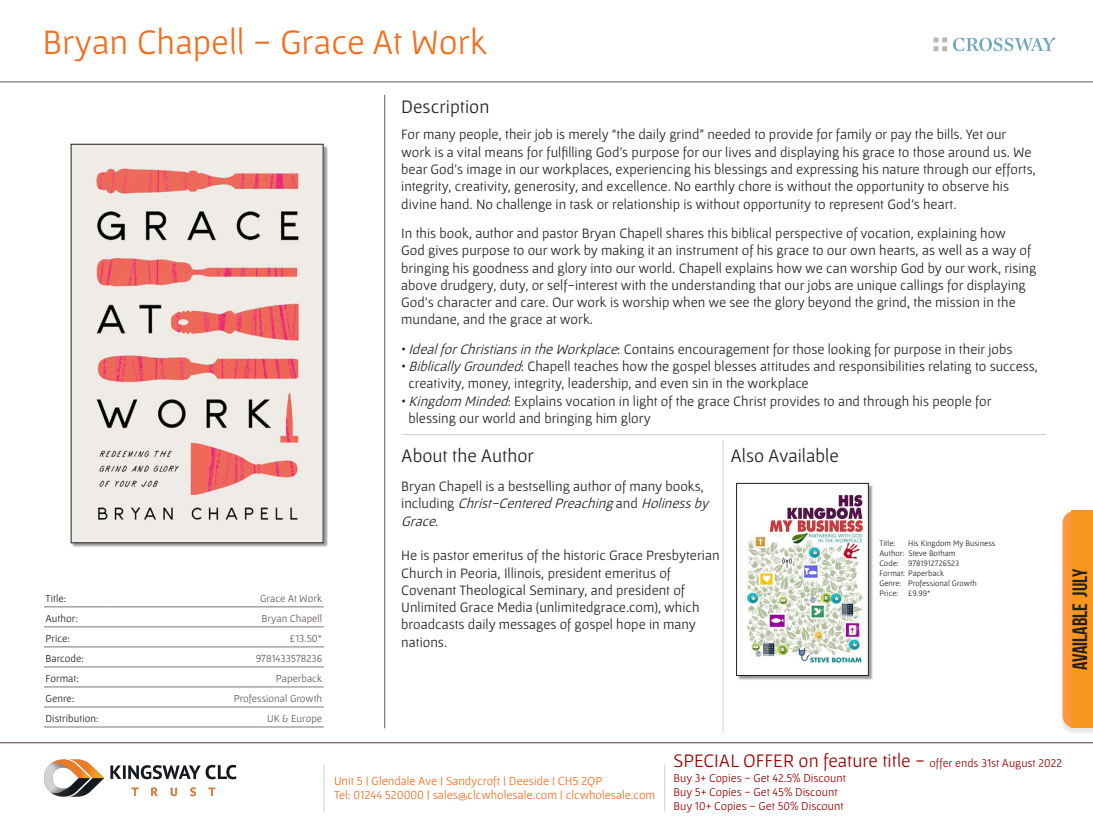
<style>
.page{position:relative;width:1093px;height:820px;background:#fff}
.page>*{position:absolute;margin:0;border:0;box-sizing:border-box;transform-origin:0 0}
.t1{font:36px "Gafata";color:#f36e21}
.t2{font:20.8px "Bebas Neue";color:#231f20}
.t3{font:19.2px "Gafata";color:#9c0000}
.t4{font:19.2px "Gafata";color:#231f20}
.t5{font:14.4px/17.3px "Gafata";color:#231f20}
.t6{font:12.4px "Gafata";color:#f36e21}
.t7{font:12px "Gafata";color:#9c0000}
.t8{font:10.8px "Gafata";color:#645a57}
.t9{font:10.8px "Gafata";color:#231f20}
.t10{font:8.4px "Gafata";color:#231f20}
.s1{font-style:italic}
.s2{font-size:12px}
</style>
<div class="page">
<hr style="left:0;top:81px;width:1093px;height:1px;background:#7b7574">
<hr style="left:0;top:741px;width:1093px;height:2px;background:#655a57">
<hr style="left:323px;top:764px;width:1px;height:48px;background:#7b7574">
<div style="left:1060px;top:512px;width:33px;height:221px;background:#231f20;opacity:.1"></div>
<svg style="left:1062px;top:510px;width:10px;height:217px;background:#fd9e4c"></svg>
<div style="left:1072px;top:510px;width:21px;height:217px;background:#f7971d"></div>
<hr style="left:384px;top:95px;width:1px;height:633px;background:#7b7574">
<hr style="left:110px;top:726px;width:214px;height:1px;background:#7b7574">
<hr style="left:44px;top:606px;width:66px;height:1px;background:#7b7574">
<hr style="left:110px;top:606px;width:214px;height:1px;background:#7b7574">
<hr style="left:44px;top:626px;width:66px;height:1px;background:#7b7574">
<hr style="left:110px;top:626px;width:214px;height:1px;background:#7b7574">
<hr style="left:44px;top:646px;width:66px;height:1px;background:#7b7574">
<hr style="left:110px;top:646px;width:214px;height:1px;background:#7b7574">
<hr style="left:44px;top:666px;width:66px;height:1px;background:#7b7574">
<hr style="left:110px;top:666px;width:214px;height:1px;background:#7b7574">
<hr style="left:44px;top:686px;width:66px;height:1px;background:#7b7574">
<hr style="left:110px;top:686px;width:214px;height:1px;background:#7b7574">
<hr style="left:44px;top:706px;width:66px;height:1px;background:#7b7574">
<hr style="left:110px;top:706px;width:214px;height:1px;background:#7b7574">
<hr style="left:401px;top:434px;width:645px;height:1px;background:#7b7574">
<img style="left:28px;top:726px;width:235px;height:71px">
<hr style="left:664px;top:764px;width:1px;height:48px;background:#7b7574">
<div style="left:737px;top:483px;width:136px;height:197px;background:#7b7574;opacity:.75"></div>
<img style="left:738px;top:485px;width:128px;height:188px">
<div style="left:736px;top:483px;width:132px;height:192px;border:1px solid #231f20"></div>
<hr style="left:722px;top:440px;width:2px;height:292px;background:#7b7574">
<div style="left:72px;top:145px;width:256px;height:402px;background:#7b7574;opacity:.75"></div>
<img style="left:73px;top:146px;width:248px;height:394px">
<img style="left:933px;top:37px;width:123px;height:15px">
<p class="t1" style="left:42px;top:20px;width:447px">Bryan Chapell - Grace At Work</p>
<p class="t9" style="left:46px;top:591px;width:22px">Title:</p>
<p class="t8" style="left:260px;top:591px;width:64px">Grace At Work</p>
<p class="t9" style="left:46px;top:611px;width:34px">Author:</p>
<p class="t8" style="left:262px;top:611px;width:62px">Bryan Chapell</p>
<p class="t9" style="left:46px;top:631px;width:26px">Price:</p>
<p class="t8" style="left:290px;top:631px;width:34px">£13.50*</p>
<p class="t9" style="left:46px;top:651px;width:40px">Barcode:</p>
<p class="t8" style="left:256px;top:651px;width:68px">9781433578236</p>
<p class="t9" style="left:46px;top:671px;width:35px">Format:</p>
<p class="t8" style="left:276px;top:671px;width:48px">Paperback</p>
<p class="t9" style="left:46px;top:691px;width:30px">Genre:</p>
<p class="t8" style="left:234px;top:691px;width:90px">Professional Growth</p>
<p class="t9" style="left:46px;top:711px;width:54px">Distribution:</p>
<p class="t8" style="left:267px;top:711px;width:56px">UK &amp; Europe</p>
<p class="t4" style="left:401px;top:95px;width:90px">Description</p>
<p class="t5" style="left:401px;top:126px;width:636px">For many people, their job is merely “the daily grind” needed to provide for family or pay the bills. Yet our work is a vital means for fulfilling God’s purpose for our lives and displaying his grace to those around us. We bear God’s image in our workplaces, experiencing his blessings and expressing his nature through our efforts, integrity, creativity, generosity, and excellence. No earthly chore is without the opportunity to observe his divine hand. No challenge in task or relationship is without opportunity to represent God’s heart.</p>
<p class="t5" style="left:401px;top:224px;width:636px">In this book, author and pastor Bryan Chapell shares this biblical perspective of vocation, explaining how<br>God gives purpose to our work by making it an instrument of his grace to our own hearts, as well as a way of bringing his goodness and glory into our world. Chapell explains how we can worship God by our work, rising above drudgery, duty, or self-interest with the understanding that our jobs are unique callings for displaying God’s character and care. Our work is worship when we see the glory beyond the grind, the mission in the mundane, and the grace at work.</p>
<p class="t5" style="left:401px;top:340px;width:613px">•<span class="s1">IdealforChristiansintheWorkplace</span>: Contains encouragement for those looking for purpose in their jobs</p>
<p class="t5" style="left:408px;top:357px;width:631px;text-indent:-7px">• <span class="s1">Biblically Grounded</span>: Chapell teaches how the gospel blesses attitudes and responsibilities relating to success, creativity, money, integrity, leadership, and even sin in the workplace</p>
<p class="t5" style="left:408px;top:391px;width:585px;text-indent:-7px">• <span class="s1">Kingdom Minded</span>: Explains vocation in light of the grace Christ provides to and through his people for blessing our world and bringing him glory</p>
<p class="t4" style="left:731px;top:444px;width:110px">Also Available</p>
<p class="t4" style="left:401px;top:444px;width:134px">About the Author</p>
<p class="t5" style="left:401px;top:477px;width:308px">Bryan Chapell is a bestselling author of many books, i n c l u d i n g <span class="s1">Christ-CenteredPreaching</span>a n d <span class="s1">Holinessby<br>Grace</span>.</p>
<p class="t5" style="left:401px;top:546px;width:320px">He is pastor emeritus of the historic Grace Presbyterian Church in Peoria, Illinois, president emeritus of Covenant Theological Seminary, and president of Unlimited Grace Media (unlimitedgrace.com), which broadcasts daily messages of gospel hope in many nations.</p>
<p class="t10" style="left:879px;top:538px;width:18px">Title:</p>
<p class="t10" style="left:908px;top:538px;width:89px">His Kingdom My Business</p>
<p class="t10" style="left:879px;top:548px;width:78px">Author: Steve Botham</p>
<p class="t10" style="left:879px;top:558px;width:81px">Code: 9781912726523</p>
<p class="t10" style="left:879px;top:568px;width:67px">Format: Paperback</p>
<p class="t10" style="left:879px;top:578px;width:99px">Genre: Professional Growth</p>
<p class="t10" style="left:879px;top:588px;width:53px">Price: £9.99*</p>
<p class="t2" style="left:1069px;top:669px;width:102px;rotate:-90deg">Available july</p>
<p class="t6" style="left:334px;top:772px;width:270px">Unit 5 | Glendale Ave | Sandycroft | Deeside | CH5 2QP</p>
<p class="t6" style="left:334px;top:787px;width:323px">Tel: 01244 520000 | sales@clcwholesale.com | clcwholesale.com</p>
<p class="t3" style="left:673px;top:749px;width:390px">SPECIAL OFFER on feature title - <span class="s2">offer ends 31st August 2022</span></p>
<p class="t7" style="left:673px;top:770px;width:174px">Buy 3+ Copies - Get 42.5% Discount</p>
<p class="t7" style="left:673px;top:784px;width:166px">Buy 5+ Copies - Get 45% Discount</p>
<p class="t7" style="left:673px;top:799px;width:172px">Buy 10+ Copies - Get 50% Discount</p>
</div>
